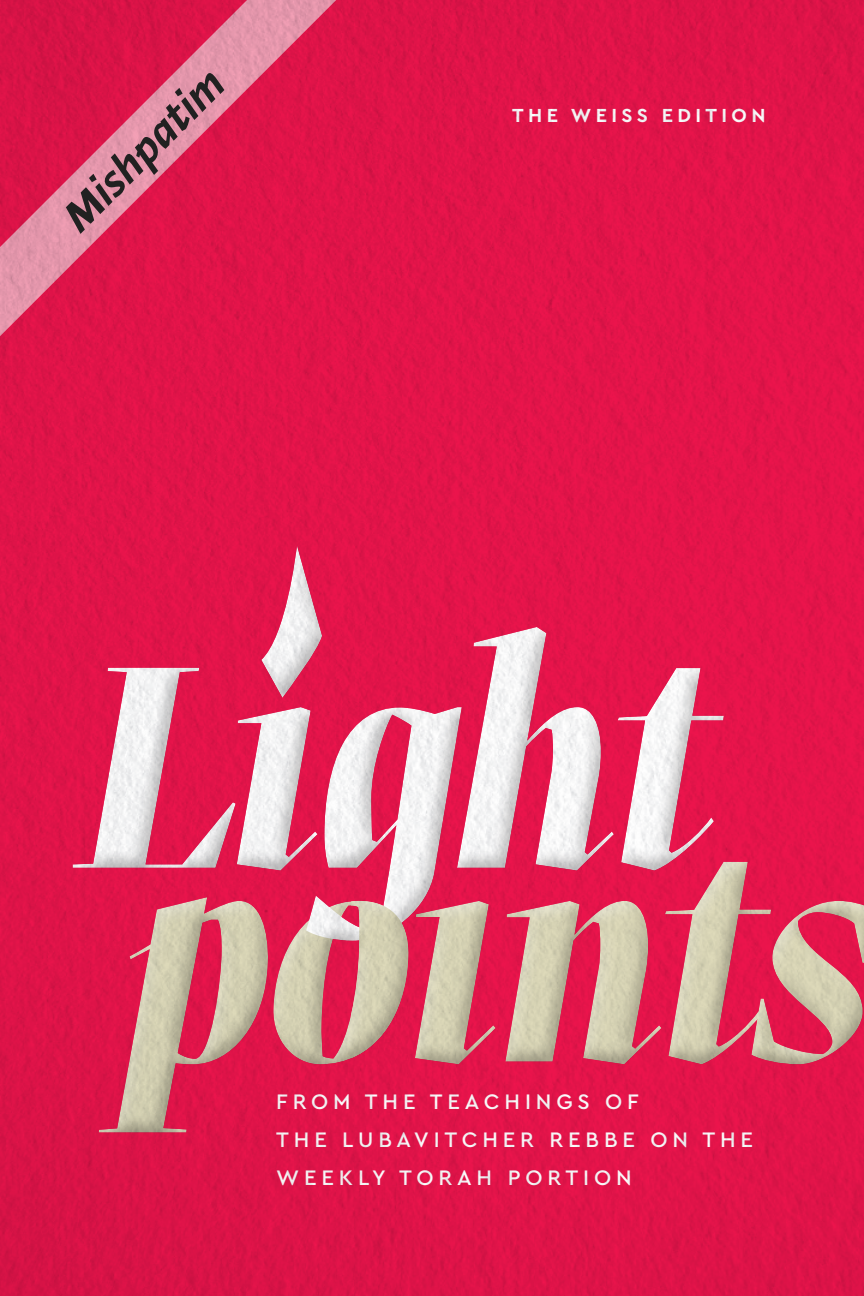
<style>
.page{position:relative;width:864px;height:1296px;background:#fff}
.page>*{position:absolute;margin:0;border:0;box-sizing:border-box;transform-origin:0 0}
.שם_פרשה{font:italic 700 50px "Greta Sans";color:#212121}
.t1{font:500 22px/38px "Cera PRO";letter-spacing:.22em;color:#fff}
.t2{font:700 19.8px "Cera PRO";letter-spacing:.22em;color:#fff}
</style>
<div class="page">
<img style="left:0;top:0;width:864px;height:1296px">
<p class="שם_פרשה" style="left:51px;top:204px;width:209px;rotate:-45deg">Mishpatim</p>
<p class="t2" style="left:512px;top:103px;width:255px">THE WEISS EDITION</p>
<p class="t1" style="left:276px;top:1082px;width:478px">FROM THE TEACHINGS OF<br>THE LUBAVITCHER REBBE ON THE<br>WEEKLY TORAH PORTION</p>
</div>
